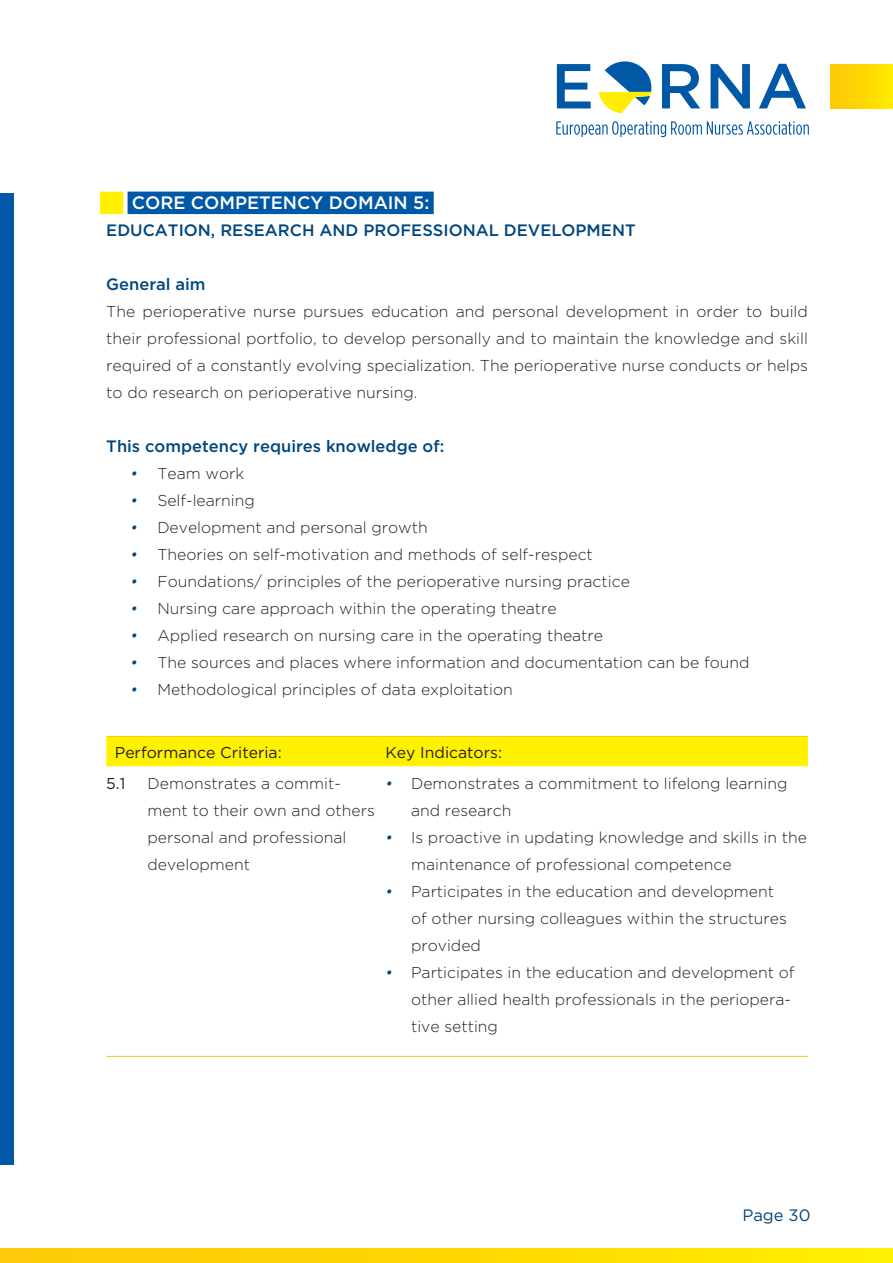
<style>
.page{position:relative;width:893px;height:1263px;background:#fff}
.page>*{position:absolute;margin:0;border:0;box-sizing:border-box;transform-origin:0 0}
.Header_1{font:500 18px "Gotham";color:#fff}
.Header_2{font:500 16.5px "Gotham";color:#00467e}
.t1{font:16.5px "Gotham";color:#00467e}
.t2{font:300 15.75px/27px "Gotham";color:#231f20}
.Header_3{font:15.75px "Gotham";color:#231f20}
.s1{font-style:italic;color:#00467e}
</style>
<div class="page">
<div style="left:831px;top:64px;width:62px;height:45px;background:linear-gradient(to right,#fec609,#ffea00)"></div>
<svg style="left:0;top:1248px;width:893px;height:15px;background:#fed903"></svg>
<div style="left:0;top:193px;width:14px;height:972px;background:#0158a6"></div>
<svg style="left:556px;top:121px;width:253px;height:16px"></svg>
<svg style="left:557px;top:64px;width:34px;height:44px"></svg>
<svg style="left:662px;top:64px;width:38px;height:44px"></svg>
<svg style="left:711px;top:64px;width:39px;height:44px"></svg>
<svg style="left:759px;top:64px;width:47px;height:44px"></svg>
<svg style="left:599px;top:61px;width:52px;height:52px"></svg>
<div style="left:100px;top:192px;width:23px;height:22px;background:#fff101"></div>
<div style="left:128px;top:192px;width:306px;height:22px;background:#0158a6"></div>
<div style="left:106px;top:737px;width:702px;height:29px;background:#fff101"></div>
<hr style="left:106px;top:736px;width:42px;height:1px;background:#feca0a">
<hr style="left:148px;top:736px;width:229px;height:1px;background:#feca0a">
<hr style="left:377px;top:736px;width:431px;height:1px;background:#feca0a">
<hr style="left:106px;top:1056px;width:42px;height:1px;background:#feca0a">
<hr style="left:148px;top:1056px;width:229px;height:1px;background:#feca0a">
<hr style="left:377px;top:1056px;width:431px;height:1px;background:#feca0a">
<p class="Header_1" style="left:132px;top:192px;width:299px">CORE COMPETENCY DOMAIN 5:</p>
<p class="Header_2" style="left:106px;top:220px;width:531px">EDUCATION, RESEARCH AND PROFESSIONAL DEVELOPMENT</p>
<p class="Header_2" style="left:106px;top:274px;width:101px">General aim</p>
<p class="t2" style="left:106px;top:297px;width:703px;text-align:justify">The perioperative nurse pursues education and personal development in order to build their professional portfolio, to develop personally and to maintain the knowledge and skill required of a constantly evolving specialization. The perioperative nurse conducts or helps to do research on perioperative nursing.</p>
<p class="Header_2" style="left:106px;top:436px;width:339px">This competency requires knowledge of:</p>
<p class="t2" style="left:130px;top:459px;width:115px"><span class="s1">•</span> Team work</p>
<p class="t2" style="left:130px;top:486px;width:126px"><span class="s1">•</span> Self-learning</p>
<p class="t2" style="left:130px;top:513px;width:299px"><span class="s1">•</span> Development and personal growth</p>
<p class="t2" style="left:130px;top:540px;width:464px"><span class="s1">•</span> Theories on self-motivation and methods of self-respect</p>
<p class="t2" style="left:130px;top:567px;width:501px"><span class="s1">•</span> Foundations/ principles of the perioperative nursing practice</p>
<p class="t2" style="left:130px;top:594px;width:428px"><span class="s1">•</span> Nursing care approach within the operating theatre</p>
<p class="t2" style="left:130px;top:621px;width:474px"><span class="s1">•</span> Applied research on nursing care in the operating theatre</p>
<p class="t2" style="left:130px;top:648px;width:621px"><span class="s1">•</span> The sources and places where information and documentation can be found</p>
<p class="t2" style="left:130px;top:675px;width:384px"><span class="s1">•</span> Methodological principles of data exploitation</p>
<p class="Header_3" style="left:115px;top:744px;width:168px">Performance Criteria:</p>
<p class="Header_3" style="left:386px;top:744px;width:118px">Key Indicators:</p>
<p class="Header_3" style="left:106px;top:775px;width:21px">5.1</p>
<p class="t2" style="left:148px;top:770px;width:229px">Demonstrates a commit&shy;ment to their own and others personal and professional development</p>
<p class="t2" style="left:411px;top:770px;width:378px;text-indent:-26px"><span class="s1">•</span> Demonstrates a commitment to lifelong learning and research</p>
<p class="t2" style="left:411px;top:824px;width:397px;text-indent:-26px"><span class="s1">•</span> Is proactive in updating knowledge and skills in the maintenance of professional competence</p>
<p class="t2" style="left:411px;top:878px;width:377px;text-indent:-26px"><span class="s1">•</span> Participates in the education and development of other nursing colleagues within the structures provided</p>
<p class="t2" style="left:411px;top:959px;width:385px;text-indent:-26px"><span class="s1">•</span> Participates in the education and development of other allied health professionals in the periopera&shy;tive setting</p>
<p class="t1" style="left:742px;top:1206px;width:70px">Page 30</p>
</div>
